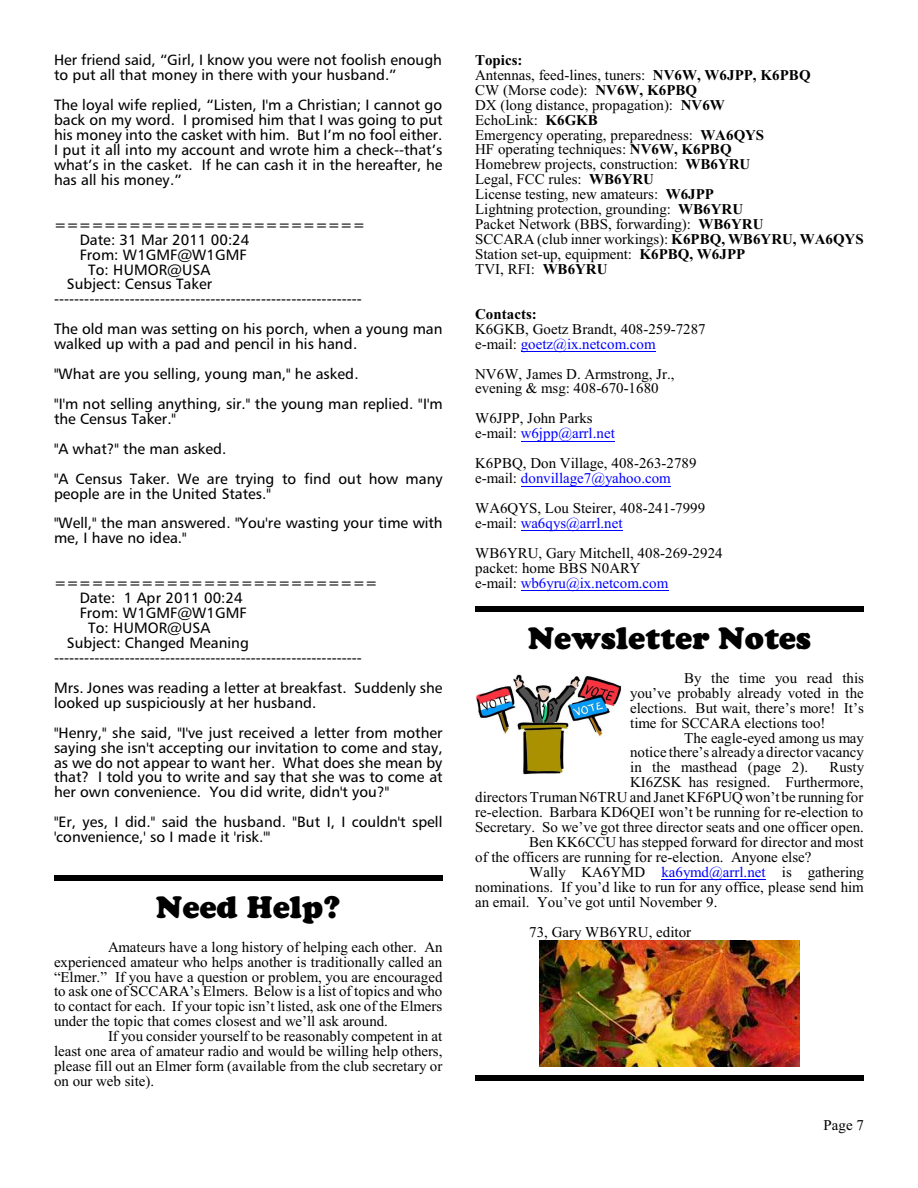
<style>
.page{position:relative;width:918px;height:1188px;background:#fff}
.page>*{position:absolute;margin:0;border:0;box-sizing:border-box;transform-origin:0 0}
.t1{font:30px "Cooper BT Black Headline";color:#000}
.t2{font:15px/15px "Times New Roman";color:#000}
.t3{font:15px/15px "Humanist 777 BT Roman B";color:#000}
.t4{font:700 15px "Times New Roman";color:#000}
.s1{font-weight:700}
.s2{color:#00f}
</style>
<div class="page">
<img style="left:475px;top:674px;width:147px;height:101px">
<img style="left:540px;top:941px;width:259px;height:125px">
<hr style="left:521px;top:351px;width:134px;height:1px;background:#00f">
<hr style="left:521px;top:441px;width:94px;height:1px;background:#00f">
<hr style="left:521px;top:486px;width:150px;height:1px;background:#00f">
<hr style="left:521px;top:530px;width:102px;height:1px;background:#00f">
<hr style="left:521px;top:590px;width:147px;height:1px;background:#00f">
<hr style="left:662px;top:879px;width:104px;height:1px;background:#00f">
<div style="left:54px;top:876px;width:389px;height:5px;background:#000"></div>
<div style="left:475px;top:607px;width:389px;height:5px;background:#000"></div>
<div style="left:475px;top:1075px;width:389px;height:6px;background:#000"></div>
<p class="t3" style="left:54px;top:54px;width:390px">Her friend said, “Girl, I know you were not foolish enough to put all that money in there with your husband.”</p>
<p class="t3" style="left:54px;top:99px;width:390px;text-align:justify">The loyal wife replied, “Listen, I'm a Christian; I cannot go back on my word. I promised him that I was going to put his money into the casket with him. But I’m no fool either.<br>I put it all into my account and wrote him a check--that’s what’s in the casket. If he can cash it in the hereafter, he has all his money.”</p>
<p class="t3" style="left:54px;top:218px;width:313px">=========================</p>
<p class="t3" style="left:80px;top:233px;width:171px">Date: 31 Mar 2011 00:24</p>
<p class="t3" style="left:80px;top:248px;width:168px">From: W1GMF@W1GMF</p>
<p class="t3" style="left:88px;top:263px;width:123px">To: HUMOR@USA</p>
<p class="t3" style="left:67px;top:278px;width:147px">Subject: Census Taker</p>
<p class="t3" style="left:54px;top:293px;width:310px">-------------------------------------------------------------</p>
<p class="t3" style="left:54px;top:323px;width:390px">The old man was setting on his porch, when a young man walked up with a pad and pencil in his hand.</p>
<p class="t3" style="left:54px;top:360px;width:390px;line-height:29.8px">"What are you selling, young man," he asked.<br>"I'm not selling anything, sir." the young man replied. "I'm</p>
<p class="t3" style="left:54px;top:405px;width:390px;line-height:29.8px">the Census Taker."<br>"A what?" the man asked.<br>"A Census Taker. We are trying to find out how many</p>
<p class="t3" style="left:54px;top:480px;width:390px;line-height:29.8px">people are in the United States."<br>"Well," the man answered. "You're wasting your time with</p>
<p class="t3" style="left:54px;top:532px;width:134px">me, I have no idea."</p>
<p class="t3" style="left:54px;top:577px;width:325px">==========================</p>
<p class="t3" style="left:80px;top:592px;width:165px">Date: 1 Apr 2011 00:24</p>
<p class="t3" style="left:80px;top:607px;width:168px">From: W1GMF@W1GMF</p>
<p class="t3" style="left:88px;top:622px;width:123px">To: HUMOR@USA</p>
<p class="t3" style="left:67px;top:637px;width:184px">Subject: Changed Meaning</p>
<p class="t3" style="left:54px;top:652px;width:310px">-------------------------------------------------------------</p>
<p class="t3" style="left:54px;top:681px;width:390px">Mrs. Jones was reading a letter at breakfast. Suddenly she looked up suspiciously at her husband.</p>
<p class="t3" style="left:54px;top:726px;width:390px;text-align:justify">"Henry," she said, "I've just received a letter from mother saying she isn't accepting our invitation to come and stay, as we do not appear to want her. What does she mean by that? I told you to write and say that she was to come at her own convenience. You did write, didn't you?"</p>
<p class="t3" style="left:54px;top:816px;width:390px">"Er, yes, I did." said the husband. "But I, I couldn't spell 'convenience,' so I made it 'risk.'"</p>
<h1 class="t1" style="left:156px;top:896px;width:186px">Need Help?</h1>
<p class="t2" style="left:54px;top:941px;width:390px;text-align:justify;text-indent:54px">Amateurs have a long history of helping each other. An experienced amateur who helps another is traditionally called an “Elmer.” If you have a question or problem, you are encouraged to ask one of SCCARA’s Elmers. Below is a list of topics and who to contact for each. If your topic isn’t listed, ask one of the Elmers under the topic that comes closest and we’ll ask around.</p>
<p class="t2" style="left:54px;top:1030px;width:390px;text-align:justify;text-indent:54px">If you consider yourself to be reasonably competent in at least one area of amateur radio and would be willing help others, please fill out an Elmer form (available from the club secretary or on our web site).</p>
<p class="t2" style="left:475px;top:54px;width:390px"><span class="s1">Topics:<br></span>Antennas, feed-lines, tuners: <span class="s1">NV6W, W6JPP, K6PBQ<br></span>CW (Morse code): <span class="s1">NV6W, K6PBQ<br></span>DX (long distance, propagation): <span class="s1">NV6W<br></span>EchoLink: <span class="s1">K6GKB<br></span>Emergency operating, preparedness: <span class="s1">WA6QYS<br></span>HF operating techniques: <span class="s1">NV6W, K6PBQ<br></span>Homebrew projects, construction: <span class="s1">WB6YRU<br></span>Legal, FCC rules: <span class="s1">WB6YRU<br></span>License testing, new amateurs: <span class="s1">W6JPP<br></span>Lightning protection, grounding: <span class="s1">WB6YRU<br></span>Packet Network (BBS, forwarding): <span class="s1">WB6YRU<br></span>SCCARA (club inner workings): <span class="s1">K6PBQ, WB6YRU, WA6QYS </span>Station set-up, equipment: <span class="s1">K6PBQ, W6JPP<br></span>TVI, RFI: <span class="s1">WB6YRU</span></p>
<p class="t4" style="left:475px;top:309px;width:63px">Contacts:</p>
<p class="t2" style="left:475px;top:323px;width:232px">K6GKB, Goetz Brandt, 408-259-7287 e-mail: <span class="s2">goetz@ix.netcom.com</span></p>
<p class="t2" style="left:475px;top:367px;width:201px">NV6W, James D. Armstrong, Jr., evening &amp; msg: 408-670-1680</p>
<p class="t2" style="left:475px;top:412px;width:141px">W6JPP, John Parks e-mail: <span class="s2">w6jpp@arrl.net</span></p>
<p class="t2" style="left:475px;top:457px;width:223px">K6PBQ, Don Village, 408-263-2789 e-mail: <span class="s2">donvillage7@yahoo.com</span></p>
<p class="t2" style="left:475px;top:502px;width:232px">WA6QYS, Lou Steirer, 408-241-7999 e-mail: <span class="s2">wa6qys@arrl.net</span></p>
<p class="t2" style="left:475px;top:547px;width:249px">WB6YRU, Gary Mitchell, 408-269-2924 packet: home BBS N0ARY<br>e-mail: <span class="s2">wb6yru@ix.netcom.com</span></p>
<h1 class="t1" style="left:528px;top:627px;width:284px">Newsletter Notes</h1>
<p class="t2" style="left:630px;top:672px;width:235px;text-align:justify;text-indent:54px">By the time you read this you’ve probably already voted in the elections. But wait, there’s more! It’s time for SCCARA elections too!</p>
<p class="t2" style="left:630px;top:731px;width:235px;text-align:justify;text-indent:54px">The eagle-eyed among us may notice there’s already a director vacancy in the masthead (page 2).</p>
<p class="t2" style="left:830px;top:761px;width:36px">Rusty</p>
<p class="t2" style="left:630px;top:776px;width:235px">KI6ZSK has resigned. Furthermore,</p>
<p class="t2" style="left:475px;top:791px;width:390px">directors TrumanN6TRU and Janet KF6PUQ won’t be running for</p>
<p class="t2" style="left:475px;top:806px;width:390px">re-election. Barbara KD6QEI won’t be running for re-election to</p>
<p class="t2" style="left:475px;top:821px;width:390px">Secretary. So we’ve got three director seats and one officer open.</p>
<p class="t2" style="left:529px;top:836px;width:336px">Ben KK6CCU has stepped forward for director and most</p>
<p class="t2" style="left:475px;top:851px;width:338px">of the officers are running for re-election. Anyone else?</p>
<p class="t2" style="left:529px;top:866px;width:336px">Wally KA6YMD <span class="s2">ka6ymd@arrl.net</span> is gathering</p>
<p class="t2" style="left:475px;top:881px;width:390px">nominations. If you’d like to run for any office, please send him</p>
<p class="t2" style="left:475px;top:896px;width:244px">an email. You’ve got until November 9.</p>
<p class="t2" style="left:529px;top:926px;width:164px">73, Gary WB6YRU, editor</p>
<p class="t2" style="left:824px;top:1119px;width:42px">Page 7</p>
</div>
